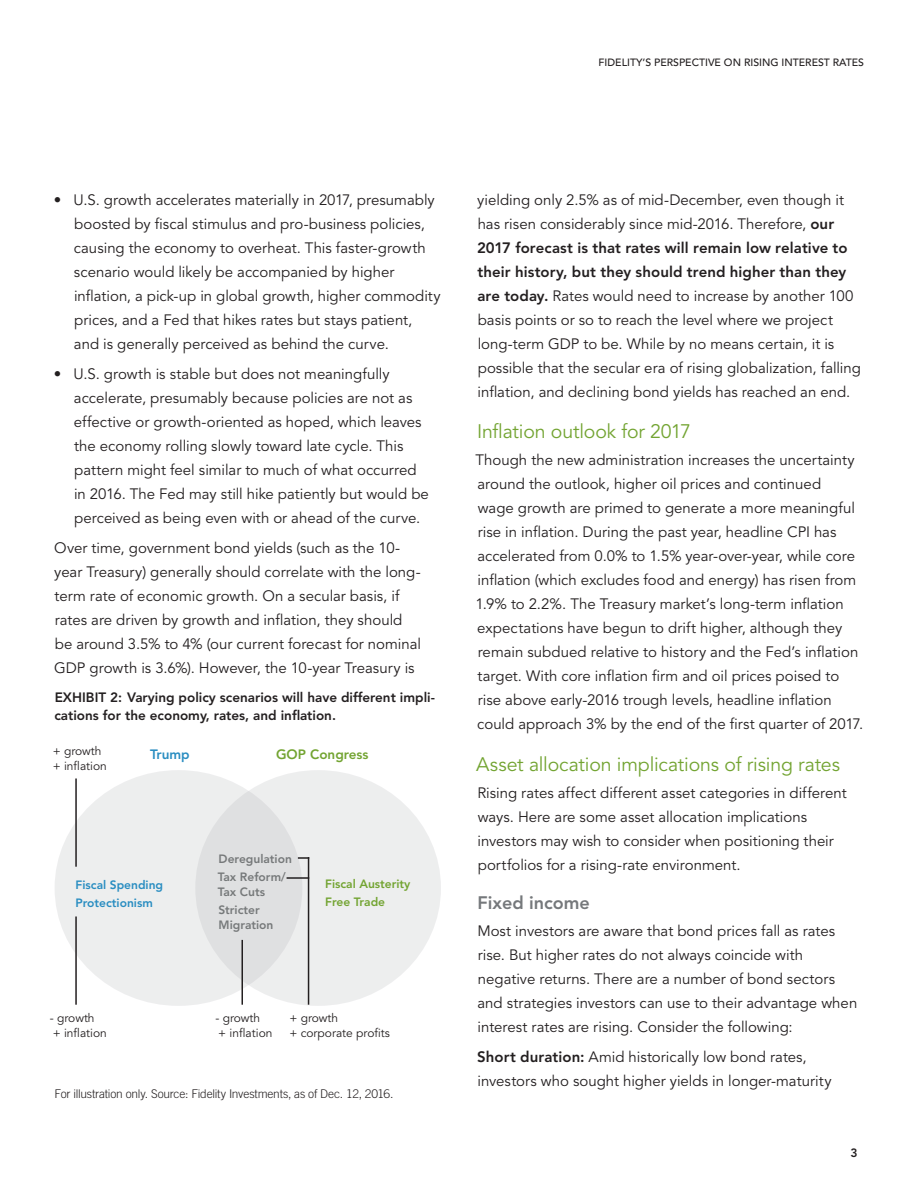
<style>
.page{position:relative;width:918px;height:1188px;background:#fff}
.page>*{position:absolute;margin:0;border:0;box-sizing:border-box;transform-origin:0 0}
.Section_top_level_he{font:19.5px "Avenir LT Std";letter-spacing:-.01em;color:#73a432}
.Section_second_level{font:800 18px "Avenir LT Std";color:#75787b}
.Body_Text{font:15px/24px "Avenir LT Std";color:#231f20}
.Exhibit_Caption{font:800 13.5px/18px "Avenir LT Std";color:#231f20}
.Exhibit_Caption-2{font:800 13.5px "Avenir LT Std";color:#73a432}
.Exhibit_Caption-3{font:800 13.5px "Avenir LT Std";color:#298dc1}
.Exhibit_Caption-4{font:12px "Avenir LT Std";color:#231f20}
.Source_Disclosure{font:300 12px "Trade Gothic LT Std";letter-spacing:-.015em;color:#231f20}
.Exhibit_Caption-5{font:800 12px/15px "Avenir LT Std";color:#76797a}
.Exhibit_Caption-6{font:800 12px "Avenir LT Std";color:#298dc1}
.Exhibit_Caption-7{font:800 12px "Avenir LT Std";color:#73a432}
.t1{font:800 12px "Avenir LT Std";color:#231f20}
.t2{font:500 10.5px "Avenir LT Std";color:#231f20}
.s1{font-weight:800}
</style>
<div class="page">
<div style="left:55px;top:770px;width:247px;height:236px;background:#edeeee;border-radius:50%"></div>
<div style="left:195px;top:770px;width:246px;height:236px;background:linear-gradient(to right,#dedfe0,#f1f2f2);border-radius:50%"></div>
<hr style="left:242px;top:940px;width:1px;height:65px;background:#231f20">
<hr style="left:308px;top:857px;width:1px;height:148px;background:#231f20">
<svg style="left:298px;top:857px;width:10px;height:2px"></svg>
<hr style="left:287px;top:877px;width:22px;height:2px;background:#231f20">
<hr style="left:75px;top:778px;width:2px;height:89px;background:#231f20">
<hr style="left:75px;top:916px;width:2px;height:89px;background:#231f20">
<p class="t2" style="left:599px;top:56px;width:267px">FIDELITY’S PERSPECTIVE ON RISING INTEREST RATES</p>
<p class="Body_Text" style="left:74px;top:188px;width:368px;text-indent:-20px">• U.S. growth accelerates materially in 2017, presumably boosted by fiscal stimulus and pro-business policies, causing the economy to overheat. This faster-growth scenario would likely be accompanied by higher inflation, a pick-up in global growth, higher commodity prices, and a Fed that hikes rates but stays patient, and is generally perceived as behind the curve.</p>
<p class="Body_Text" style="left:74px;top:362px;width:357px;text-indent:-20px">• U.S. growth is stable but does not meaningfully accelerate, presumably because policies are not as effective or growth-oriented as hoped, which leaves the economy rolling slowly toward late cycle. This pattern might feel similar to much of what occurred in 2016. The Fed may still hike patiently but would be perceived as being even with or ahead of the curve.</p>
<p class="Body_Text" style="left:54px;top:536px;width:368px">Over time, government bond yields (such as the 10- year Treasury) generally should correlate with the long&shy;term rate of economic growth. On a secular basis, if rates are driven by growth and inflation, they should be around 3.5% to 4% (our current forecast for nominal GDP growth is 3.6%). However, the 10-year Treasury is</p>
<p class="Exhibit_Caption" style="left:54px;top:688px;width:382px">EXHIBIT 2: Varying policy scenarios will have different impli&shy;cations for the economy, rates, and inflation.</p>
<p class="Exhibit_Caption-4" style="left:53px;top:744px;width:50px">+ growth</p>
<p class="Exhibit_Caption-4" style="left:53px;top:759px;width:56px">+ inflation</p>
<p class="Exhibit_Caption-3" style="left:150px;top:746px;width:41px">Trump</p>
<p class="Exhibit_Caption-2" style="left:276px;top:746px;width:94px">GOP Congress</p>
<p class="Exhibit_Caption-6" style="left:76px;top:878px;width:89px">Fiscal Spending</p>
<p class="Exhibit_Caption-6" style="left:76px;top:896px;width:79px">Protectionism</p>
<p class="Exhibit_Caption-4" style="left:50px;top:1011px;width:46px">- growth</p>
<p class="Exhibit_Caption-4" style="left:53px;top:1026px;width:56px">+ inflation</p>
<p class="Exhibit_Caption-5" style="left:219px;top:852px;width:75px">Deregulation</p>
<p class="Exhibit_Caption-5" style="left:218px;top:870px;width:70px">Tax Reform/<br>Tax Cuts</p>
<p class="Exhibit_Caption-5" style="left:218px;top:903px;width:57px">Stricter<br>Migration</p>
<p class="Exhibit_Caption-7" style="left:325px;top:877px;width:87px">Fiscal Austerity</p>
<p class="Exhibit_Caption-7" style="left:325px;top:895px;width:62px">Free Trade</p>
<p class="Exhibit_Caption-4" style="left:215px;top:1011px;width:46px">- growth</p>
<p class="Exhibit_Caption-4" style="left:218px;top:1026px;width:56px">+ inflation</p>
<p class="Exhibit_Caption-4" style="left:289px;top:1011px;width:50px">+ growth</p>
<p class="Exhibit_Caption-4" style="left:289px;top:1026px;width:102px">+ corporate profits</p>
<p class="Source_Disclosure" style="left:55px;top:1087px;width:340px">For illustration only. Source: Fidelity Investments, as of Dec. 12, 2016.</p>
<p class="Body_Text" style="left:477px;top:188px;width:385px">yielding only 2.5% as of mid-December, even though it has risen considerably since mid-2016. Therefore, <span class="s1">our 2017 forecast is that rates will remain low relative to their history, but they should trend higher than they are today.</span> Rates would need to increase by another 100 basis points or so to reach the level where we project long-term GDP to be. While by no means certain, it is possible that the secular era of rising globalization, falling inflation, and declining bond yields has reached an end.</p>
<p class="Section_top_level_he" style="left:477px;top:420px;width:215px">Inflation outlook for 2017</p>
<p class="Body_Text" style="left:475px;top:449px;width:389px">Though the new administration increases the uncertainty around the outlook, higher oil prices and continued<br>wage growth are primed to generate a more meaningful rise in inflation. During the past year, headline CPI has accelerated from 0.0% to 1.5% year-over-year, while core inflation (which excludes food and energy) has risen from 1.9% to 2.2%. The Treasury market’s long-term inflation expectations have begun to drift higher, although they remain subdued relative to history and the Fed’s inflation target. With core inflation firm and oil prices poised to rise above early-2016 trough levels, headline inflation could approach 3% by the end of the first quarter of 2017.</p>
<p class="Section_top_level_he" style="left:476px;top:753px;width:365px">Asset allocation implications of rising rates</p>
<p class="Body_Text" style="left:477px;top:781px;width:371px">Rising rates affect different asset categories in different ways. Here are some asset allocation implications investors may wish to consider when positioning their portfolios for a rising-rate environment.</p>
<p class="Section_second_level" style="left:477px;top:892px;width:114px">Fixed income</p>
<p class="Body_Text" style="left:477px;top:920px;width:382px">Most investors are aware that bond prices fall as rates rise. But higher rates do not always coincide with negative returns. There are a number of bond sectors and strategies investors can use to their advantage when interest rates are rising. Consider the following:</p>
<p class="Body_Text" style="left:477px;top:1046px;width:356px"><span class="s1">Short duration:</span> Amid historically low bond rates, investors who sought higher yields in longer-maturity</p>
<p class="t1" style="left:850px;top:1145px;width:9px">3</p>
</div>
